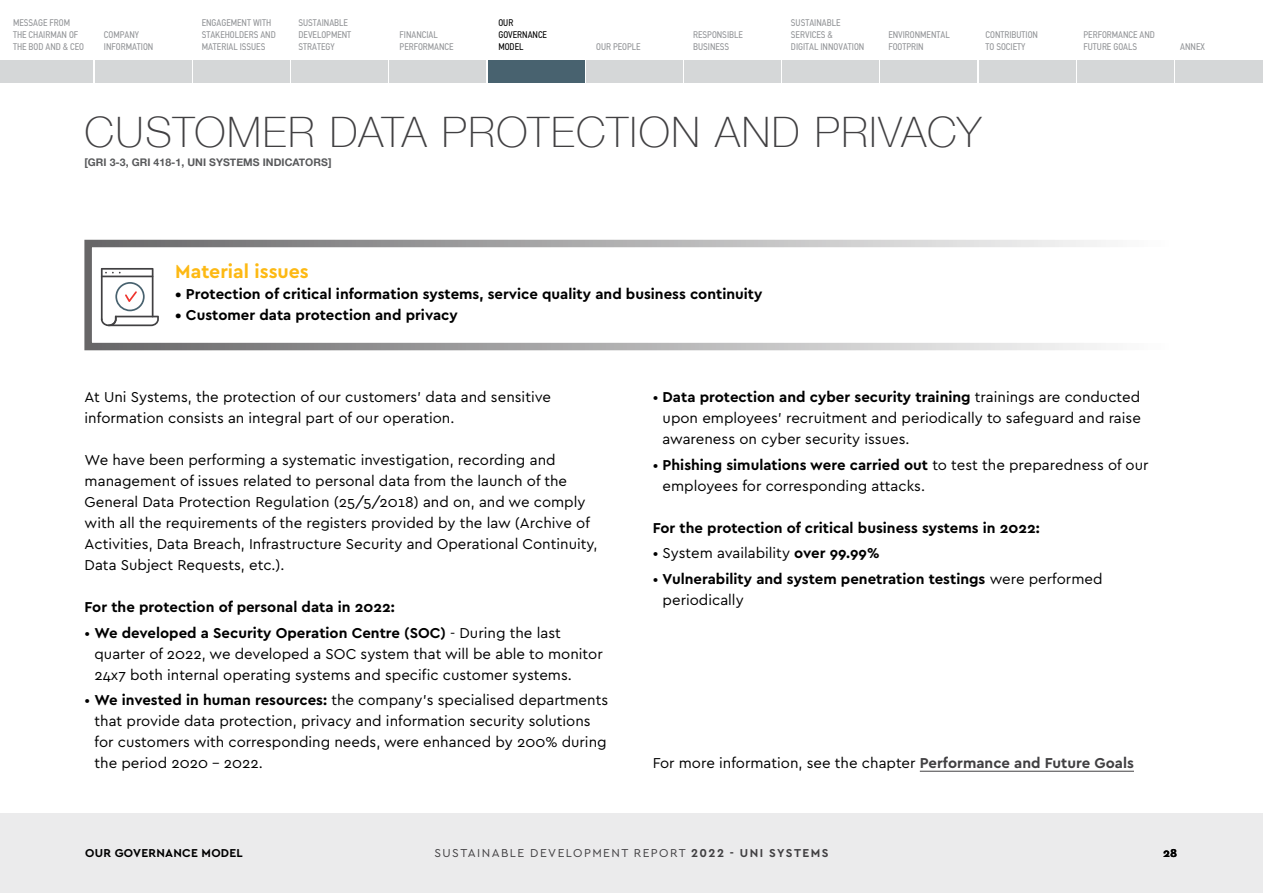
<style>
.page{position:relative;width:1263px;height:893px;background:#fff}
.page>*{position:absolute;margin:0;border:0;box-sizing:border-box;transform-origin:0 0}
.t1{font:100 42px "Helvetica Neue";letter-spacing:.04em;color:#414042}
.t2{font:700 19.5px "Cera GR";color:#fdb913}
.t3{font:15px/21px "Cera GR";color:#000}
.t4{font:700 15px/21px "Cera GR";color:#000}
.t5{font:12px "Cera GR";letter-spacing:.12em;color:#414042}
.t6{font:700 12px "Cera GR";letter-spacing:.02em;color:#000}
.t7{font:700 10.5px "Helvetica Neue";letter-spacing:.005em;color:#58595b}
.t8{font:9.75px/12px "PF Din Text Condensed";color:#939598}
.t9{font:9.75px/12px "PF Din Text Condensed";color:#000}
.s1{font-weight:700}
.s2{font-weight:400}
.s3{font-weight:700;color:#414042}
</style>
<div class="page">
<div style="left:0;top:61px;width:93px;height:22px;background:#d5d7d8"></div>
<div style="left:193px;top:61px;width:96px;height:22px;background:#d5d7d8"></div>
<div style="left:292px;top:61px;width:96px;height:22px;background:#d5d7d8"></div>
<div style="left:390px;top:61px;width:96px;height:22px;background:#d5d7d8"></div>
<div style="left:488px;top:61px;width:96px;height:22px;background:#48626f"></div>
<div style="left:586px;top:61px;width:96px;height:22px;background:#d5d7d8"></div>
<div style="left:684px;top:61px;width:96px;height:22px;background:#d5d7d8"></div>
<div style="left:783px;top:61px;width:96px;height:22px;background:#d5d7d8"></div>
<div style="left:881px;top:61px;width:96px;height:22px;background:#d5d7d8"></div>
<div style="left:979px;top:61px;width:96px;height:22px;background:#d5d7d8"></div>
<div style="left:1077px;top:61px;width:96px;height:22px;background:#d5d7d8"></div>
<div style="left:1175px;top:61px;width:88px;height:22px;background:#d5d7d8"></div>
<div style="left:95px;top:61px;width:96px;height:22px;background:#d5d7d8"></div>
<div style="left:0;top:813px;width:1263px;height:80px;background:#ebebec"></div>
<svg style="left:84px;top:240px;width:1017px;height:110px"></svg>
<svg style="left:101px;top:268px;width:58px;height:58px"></svg>
<hr style="left:920px;top:771px;width:214px;height:1px;background:#414042">
<p class="t8" style="left:13px;top:17px;width:73px">MESSAGE FROM<br>THE CHAIRMAN OF<br>THE BOD AND &amp; CEO</p>
<p class="t8" style="left:202px;top:17px;width:75px">ENGAGEMENT WITH<br>STAKEHOLDERS AND<br>MATERIAL ISSUES</p>
<p class="t8" style="left:298px;top:17px;width:54px">SUSTAINABLE<br>DEVELOPMENT<br>STRATEGY</p>
<p class="t8" style="left:104px;top:29px;width:51px">COMPANY<br>INFORMATION</p>
<p class="t8" style="left:400px;top:29px;width:56px">FINANCIAL<br>PERFORMANCE</p>
<p class="t9" style="left:498px;top:17px;width:50px">OUR<br>GOVERNANCE<br>MODEL</p>
<p class="t8" style="left:596px;top:41px;width:46px">OUR PEOPLE</p>
<p class="t8" style="left:791px;top:17px;width:75px">SUSTAINABLE<br>SERVICES &amp;<br>DIGITAL INNOVATION</p>
<p class="t8" style="left:693px;top:29px;width:51px">RESPONSIBLE<br>BUSINESS</p>
<p class="t8" style="left:888px;top:29px;width:63px">ENVIRONMENTAL<br>FOOTPRIN</p>
<p class="t8" style="left:985px;top:29px;width:54px">CONTRIBUTION<br>TO SOCIETY</p>
<p class="t8" style="left:1083px;top:29px;width:73px">PERFORMANCE AND<br>FUTURE GOALS</p>
<p class="t8" style="left:1180px;top:41px;width:26px">ANNEX</p>
<h1 class="t1" style="left:84px;top:100px;width:898px">CUSTOMER DATA PROTECTION AND PRIVACY</h1>
<p class="t7" style="left:84px;top:154px;width:249px">[GRI 3-3, GRI 418-1, UNI SYSTEMS INDICATORS]</p>
<h2 class="t2" style="left:175px;top:260px;width:135px">Material issues</h2>
<p class="t4" style="left:175px;top:283px;width:589px">• Protection of critical information systems, service quality and business continuity</p>
<p class="t4" style="left:175px;top:304px;width:284px">• Customer data protection and privacy</p>
<p class="t3" style="left:85px;top:387px;width:468px">At Uni Systems, the protection of our customers' data and sensitive information consists an integral part of our operation.</p>
<p class="t3" style="left:85px;top:450px;width:514px">We have been performing a systematic investigation, recording and management of issues related to personal data from the launch of the General Data Protection Regulation (25/5/2018) and on, and we comply with all the requirements of the registers provided by the law (Archive of Activities, Data Breach, Infrastructure Security and Operational Continuity, Data Subject Requests, etc.).</p>
<p class="t4" style="left:85px;top:597px;width:312px">For the protection of personal data in 2022:</p>
<p class="t3" style="left:94px;top:622px;width:510px;text-indent:-10px">• <span class="s1">We developed a Security Operation Centre (SOC)</span> - During the last quarter of 2022, we developed a SOC system that will be able to monitor<br>24x7 both internal operating systems and specific customer systems.</p>
<p class="t3" style="left:94px;top:690px;width:515px;text-indent:-10px">• <span class="s1">We invested in human resources:</span> the company's specialised departments that provide data protection, privacy and information security solutions for customers with corresponding needs, were enhanced by 200% during the period 2020 - 2022.</p>
<p class="t3" style="left:663px;top:387px;width:480px;text-align:justify;text-indent:-10px">• <span class="s1">Data protection and cyber security training</span> trainings are conducted upon employees’ recruitment and periodically to safeguard and raise awareness on cyber security issues.</p>
<p class="t3" style="left:663px;top:454px;width:487px;text-indent:-10px">• <span class="s1">Phishing simulations were carried out</span> to test the preparedness of our employees for corresponding attacks.</p>
<p class="t4" style="left:653px;top:517px;width:389px">For the protection of critical business systems in 2022:</p>
<p class="t3" style="left:653px;top:543px;width:228px">• System availability <span class="s1">over 99.99%</span></p>
<p class="t4" style="left:663px;top:568px;width:441px;text-indent:-10px"><span class="s2">•</span> Vulnerability and system penetration testings <span class="s2">were performed periodically</span></p>
<p class="t3" style="left:653px;top:753px;width:483px">For more information, see the chapter <span class="s3">Performance and Future Goals</span></p>
<p class="t6" style="left:85px;top:846px;width:159px">OUR GOVERNANCE MODEL</p>
<p class="t5" style="left:434px;top:846px;width:396px">SUSTAINABLE DEVELOPMENT REPORT <span class="s1">2022 - UNI SYSTEMS</span></p>
<p class="t6" style="left:1163px;top:846px;width:16px">28</p>
</div>
